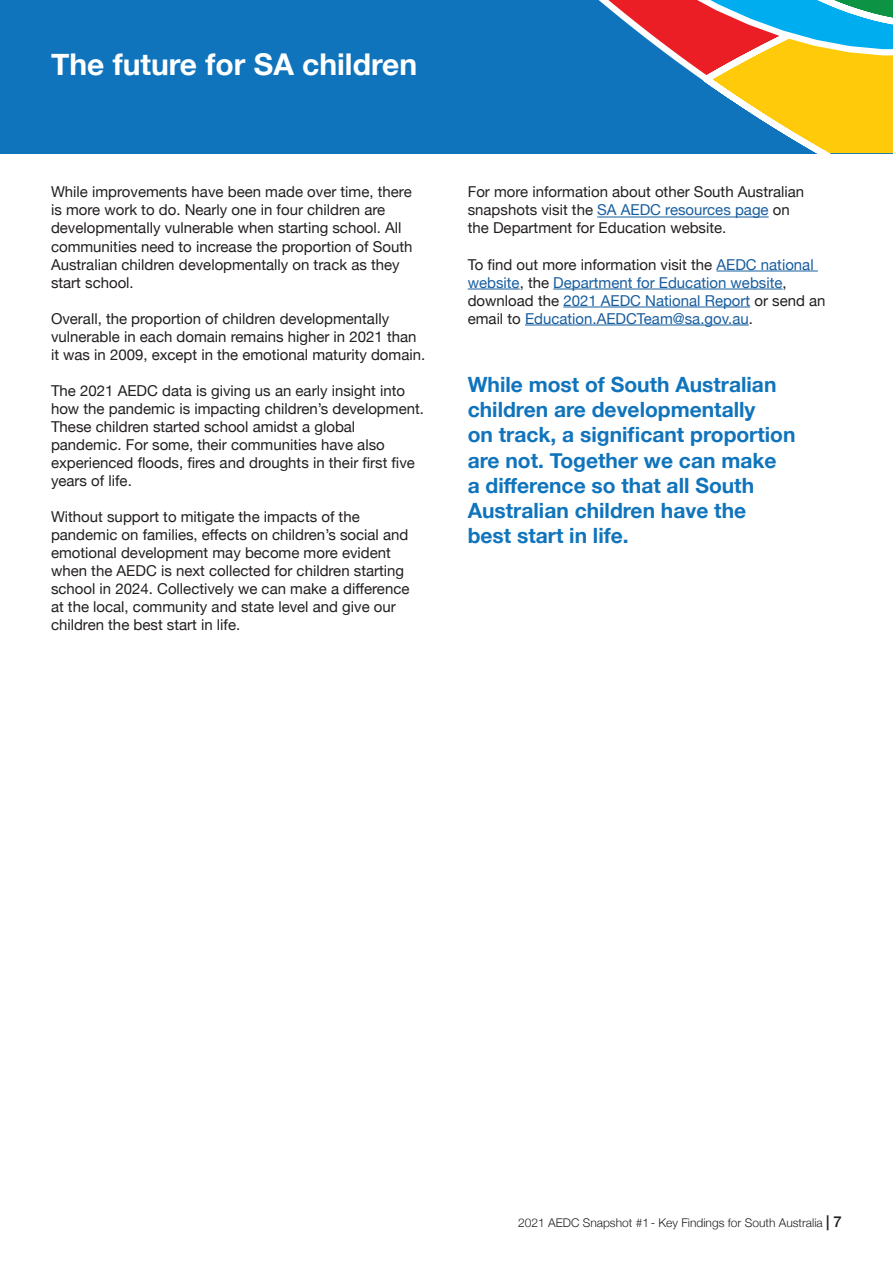
<style>
.page{position:relative;width:893px;height:1263px;background:#fff}
.page>*{position:absolute;margin:0;border:0;box-sizing:border-box;transform-origin:0 0}
.t1{font:700 30px "Helvetica Neue";color:#fff}
.BODY_COPY{font:700 21px/25.2px "Helvetica Neue";color:#1074bc}
.BODY_COPY-2{font:15px/18px "Helvetica Neue";color:#231f20}
.BODY_COPY-3{font:15px/18px "Helvetica Neue";color:#175d9e}
.t2{font:300 12px "Helvetica Neue";color:#231f20}
.s1{color:#175d9e}
.s2{color:#231f20}
.s3{font-weight:500;font-size:15px}
</style>
<div class="page">
<div style="left:0;top:0;width:893px;height:153px;background:#1074bc"></div>
<svg style="left:598px;top:0;width:295px;height:153px"></svg>
<hr style="left:597px;top:217px;width:172px;height:1px;background:#175d9e">
<hr style="left:716px;top:271px;width:102px;height:1px;background:#175d9e">
<hr style="left:468px;top:289px;width:52px;height:1px;background:#175d9e">
<hr style="left:553px;top:289px;width:229px;height:1px;background:#175d9e">
<hr style="left:563px;top:307px;width:187px;height:1px;background:#175d9e">
<hr style="left:525px;top:325px;width:224px;height:1px;background:#175d9e">
<h1 class="t1" style="left:51px;top:40px;width:368px">The future for SA children</h1>
<p class="BODY_COPY-2" style="left:51px;top:184px;width:363px">While improvements have been made over time, there is more work to do. Nearly one in four children are developmentally vulnerable when starting school. All communities need to increase the proportion of South Australian children developmentally on track as they start school.</p>
<p class="BODY_COPY-2" style="left:51px;top:310px;width:376px">Overall, the proportion of children developmentally vulnerable in each domain remains higher in 2021 than it was in 2009, except in the emotional maturity domain.</p>
<p class="BODY_COPY-2" style="left:51px;top:382px;width:374px">The 2021 AEDC data is giving us an early insight into how the pandemic is impacting children’s development.</p>
<p class="BODY_COPY-2" style="left:51px;top:418px;width:365px">These children started school amidst a global pandemic. For some, their communities have also experienced floods, fires and droughts in their first five years of life.</p>
<p class="BODY_COPY-2" style="left:51px;top:508px;width:360px">Without support to mitigate the impacts of the pandemic on families, effects on children’s social and emotional development may become more evident when the AEDC is next collected for children starting school in 2024. Collectively we can make a difference at the local, community and state level and give our children the best start in life.</p>
<p class="BODY_COPY-2" style="left:468px;top:184px;width:338px">For more information about other South Australian snapshots visit the <span class="s1">SA AEDC resources page</span> on the Department for Education website.</p>
<p class="BODY_COPY-3" style="left:468px;top:256px;width:359px"><span class="s2">To find out more information visit the</span> AEDC national website<span class="s2">, the</span> Department for Education website<span class="s2">, download the</span> 2021 AEDC National Report <span class="s2">or send an email to</span> Education.AEDCTeam@sa.gov.au<span class="s2">.</span></p>
<p class="BODY_COPY" style="left:468px;top:372px;width:329px">While most of South Australian children are developmentally<br>on track, a significant proportion are not. Together we can make<br>a difference so that all South<br>Australian children have the</p>
<p class="BODY_COPY" style="left:468px;top:524px;width:162px">best start in life.</p>
<p class="t2" style="left:518px;top:1212px;width:325px">2021 AEDC Snapshot #1 - Key Findings for South Australia <span class="s3">| 7</span></p>
</div>
